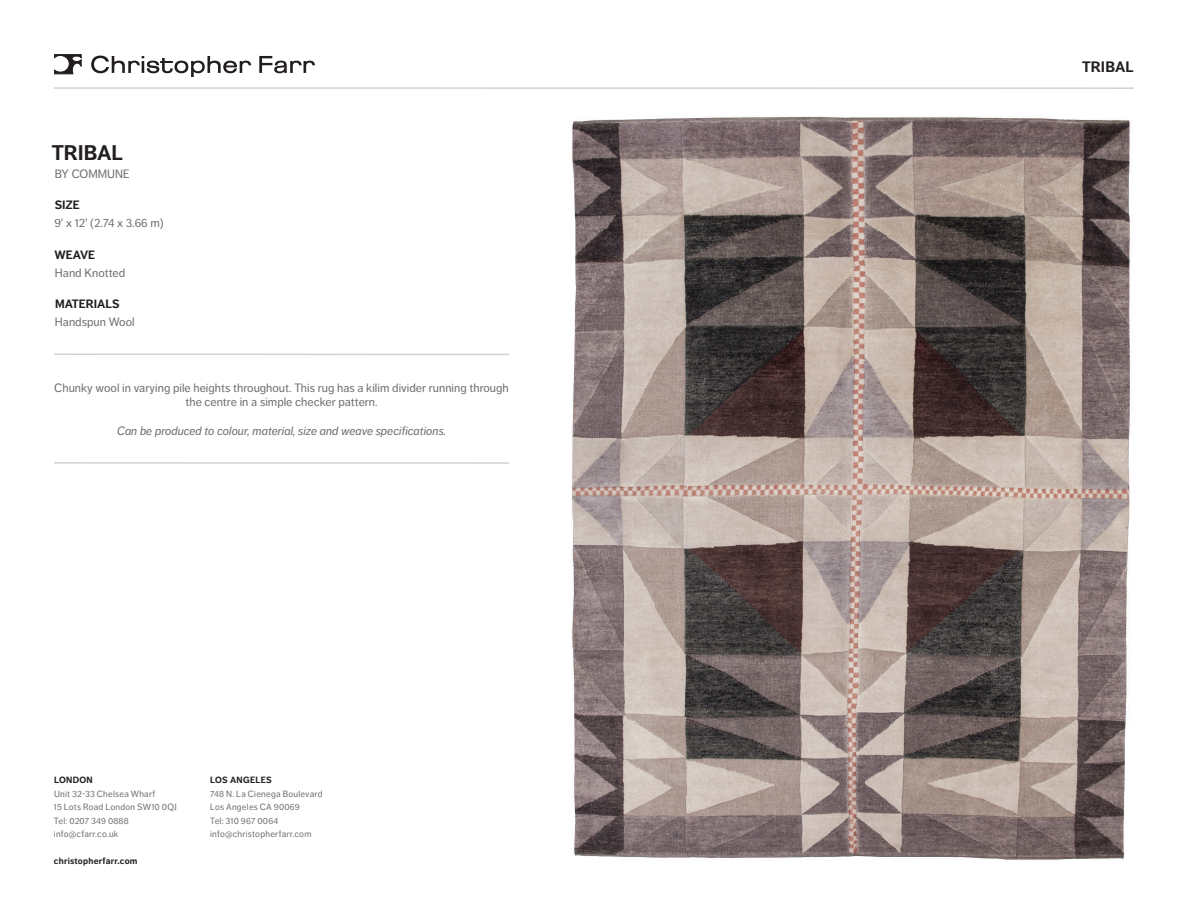
<style>
.page{position:relative;width:1188px;height:918px;background:#fff}
.page>*{position:absolute;margin:0;border:0;box-sizing:border-box;transform-origin:0 0}
.t1{font:700 21px "Dagny OT";color:#231f20}
.t2{font:700 15px "Dagny OT";letter-spacing:.005em;color:#231f20}
.t3{font:12px/14.4px "Dagny OT";color:#6c6d70;text-align:center}
.t4{font:italic 12px "Dagny OT";color:#6c6d70}
.t5{font:700 12px "Dagny OT";color:#231f20}
.t6{font:9px/13.5px "Dagny OT";letter-spacing:.025em;color:#6c6d70}
.t7{font:700 9px "Dagny OT";letter-spacing:.025em;color:#231f20}
</style>
<div class="page">
<svg style="left:54px;top:54px;width:28px;height:21px"></svg>
<svg style="left:91px;top:56px;width:160px;height:21px"></svg>
<svg style="left:259px;top:56px;width:56px;height:17px"></svg>
<hr style="left:54px;top:87px;width:1080px;height:2px;background:#d1d2d4">
<img style="left:572px;top:116px;width:558px;height:744px">
<hr style="left:54px;top:353px;width:455px;height:2px;background:#d1d2d4">
<hr style="left:54px;top:462px;width:455px;height:2px;background:#d1d2d4">
<h1 class="t1" style="left:52px;top:140px;width:73px">TRIBAL</h1>
<p class="t3" style="left:55px;top:167px;width:76px">BY COMMUNE</p>
<p class="t5" style="left:55px;top:198px;width:27px">SIZE</p>
<p class="t3" style="left:54px;top:216px;width:111px">9' x 12' (2.74 x 3.66 m)</p>
<p class="t5" style="left:55px;top:248px;width:42px">WEAVE</p>
<p class="t3" style="left:55px;top:266px;width:72px">Hand Knotted</p>
<p class="t5" style="left:55px;top:297px;width:66px">MATERIALS</p>
<p class="t3" style="left:55px;top:315px;width:81px">Handspun Wool</p>
<p class="t3" style="left:54px;top:381px;width:456px">Chunky wool in varying pile heights throughout. This rug has a kilim divider running through the centre in a simple checker pattern.</p>
<p class="t4" style="left:117px;top:424px;width:331px">Can be produced to colour, material, size and weave specifications.</p>
<p class="t7" style="left:54px;top:775px;width:40px">LONDON</p>
<p class="t6" style="left:54px;top:787px;width:124px">Unit 32-33 Chelsea Wharf<br>15 Lots Road London SW10 0QJ<br>Tel: 0207 349 0888 info@cfarr.co.uk</p>
<p class="t7" style="left:54px;top:856px;width:85px">christopherfarr.com</p>
<p class="t7" style="left:210px;top:775px;width:63px">LOS ANGELES</p>
<p class="t6" style="left:210px;top:787px;width:114px">748 N. La Cienega Boulevard<br>Los Angeles CA 90069<br>Tel: 310 967 0064 info@christopherfarr.com</p>
<p class="t2" style="left:1082px;top:57px;width:53px">TRIBAL</p>
</div>
